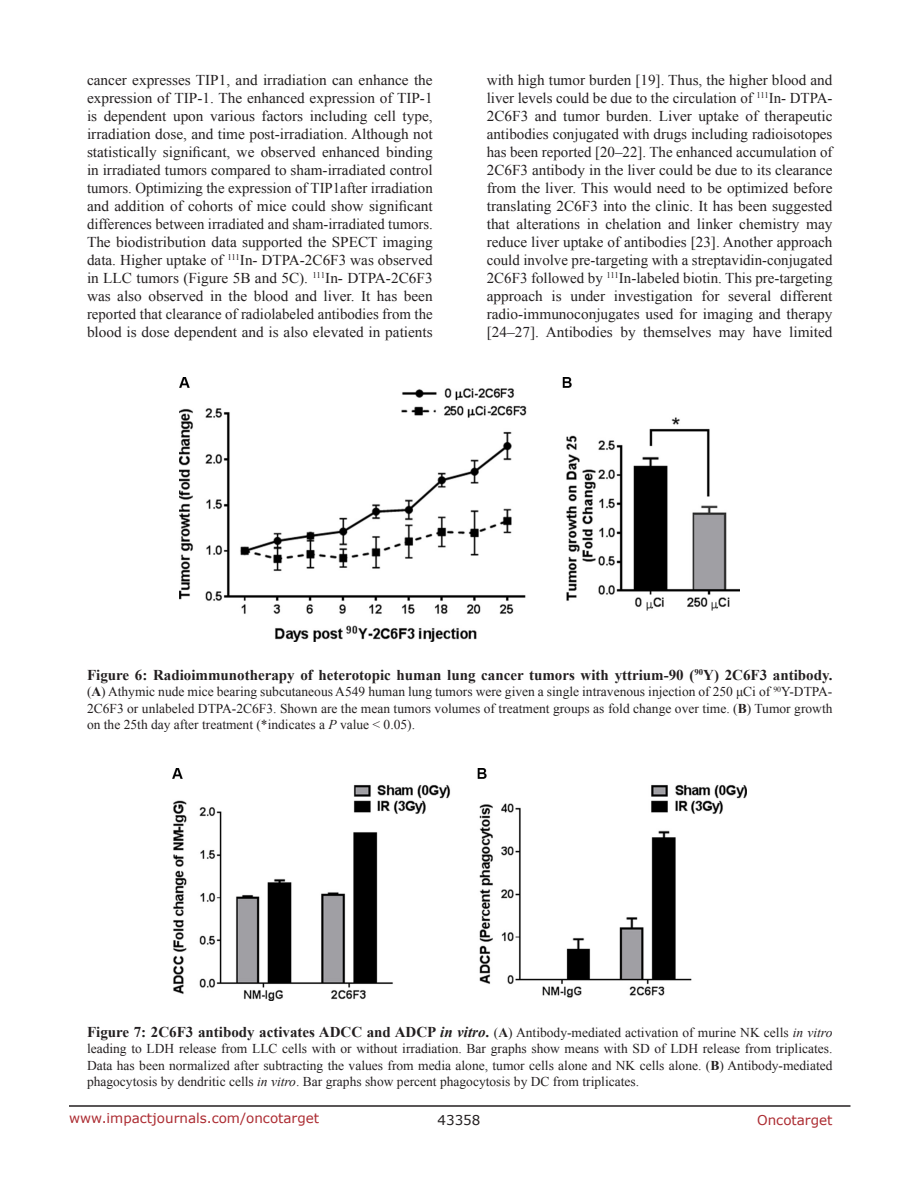
<style>
.page{position:relative;width:918px;height:1188px;background:#fff}
.page>*{position:absolute;margin:0;border:0;box-sizing:border-box;transform-origin:0 0}
.BodyText{font:15px/18px "Times New Roman";color:#231f20;text-align:justify}
.FigureText{font:700 15px "Times New Roman";color:#231f20}
.FigureText-2{font:13.5px/16.2px "Times New Roman";color:#231f20;text-align:justify}
.t1{font:13.5px "Verdana";color:#ac2b31}
.t2{font:13.5px "Verdana";color:#231f20}
.s1{font-weight:700}
.s2{font-style:italic}
.s3{font-weight:700;font-size:15px}
.s4{font-weight:700;font-style:italic;font-size:15px}
</style>
<div class="page">
<hr style="left:69px;top:1105px;width:781px;height:2px;background:#231f20">
<img style="left:180px;top:378px;width:560px;height:264px">
<img style="left:173px;top:768px;width:574px;height:232px">
<p class="BodyText" style="left:87px;top:71px;width:347px">cancer expresses TIP1, and irradiation can enhance the expression of TIP-1. The enhanced expression of TIP-1 is dependent upon various factors including cell type, irradiation dose, and time post-irradiation. Although not statistically significant, we observed enhanced binding in irradiated tumors compared to sham-irradiated control tumors. Optimizing the expression of TIP1after irradiation and addition of cohorts of mice could show significant differences between irradiated and sham-irradiated tumors.<br>The biodistribution data supported the SPECT imaging data. Higher uptake of <sup>111</sup>In- DTPA-2C6F3 was observed in LLC tumors (Figure 5B and 5C). <sup>111</sup>In- DTPA-2C6F3 was also observed in the blood and liver. It has been reported that clearance of radiolabeled antibodies from the blood is dose dependent and is also elevated in patients</p>
<p class="BodyText" style="left:487px;top:71px;width:347px">with high tumor burden [19]. Thus, the higher blood and liver levels could be due to the circulation of <sup>111</sup>In- DTPA-2C6F3 and tumor burden. Liver uptake of therapeutic antibodies conjugated with drugs including radioisotopes has been reported [20–22]. The enhanced accumulation of 2C6F3 antibody in the liver could be due to its clearance from the liver. This would need to be optimized before translating 2C6F3 into the clinic. It has been suggested that alterations in chelation and linker chemistry may reduce liver uptake of antibodies [23]. Another approach could involve pre-targeting with a streptavidin-conjugated 2C6F3 followed by <sup>111</sup>In-labeled biotin. This pre-targeting approach is under investigation for several different radio-immunoconjugates used for imaging and therapy [24–27]. Antibodies by themselves may have limited</p>
<p class="FigureText" style="left:87px;top:665px;width:747px">Figure 6: Radioimmunotherapy of heterotopic human lung cancer tumors with yttrium-90 (<sup>90</sup>Y) 2C6F3 antibody.</p>
<p class="FigureText-2" style="left:87px;top:683px;width:747px">(<span class="s1">A</span>) Athymic nude mice bearing subcutaneous A549 human lung tumors were given a single intravenous injection of 250 μCi of <sup>90</sup>Y-DTPA-2C6F3 or unlabeled DTPA-2C6F3. Shown are the mean tumors volumes of treatment groups as fold change over time. (<span class="s1">B</span>) Tumor growth on the 25th day after treatment (*indicates a <span class="s2">P</span> value &lt; 0.05).</p>
<p class="FigureText-2" style="left:87px;top:1024px;width:747px"><span class="s3">Figure 7: 2C6F3 antibody activates ADCC and ADCP</span> <span class="s4">in vitro</span><span class="s3">.</span> (<span class="s1">A</span>) Antibody-mediated activation of murine NK cells <span class="s2">in vitro </span>leading to LDH release from LLC cells with or without irradiation. Bar graphs show means with SD of LDH release from triplicates.<br>Data has been normalized after subtracting the values from media alone, tumor cells alone and NK cells alone. (<span class="s1">B</span>) Antibody-mediated phagocytosis by dendritic cells <span class="s2">in vitro</span>. Bar graphs show percent phagocytosis by DC from triplicates.</p>
<p class="t1" style="left:69px;top:1109px;width:252px">www.impactjournals.com/oncotarget</p>
<p class="t2" style="left:438px;top:1111px;width:44px">43358</p>
<p class="t1" style="left:757px;top:1111px;width:77px">Oncotarget</p>
</div>
